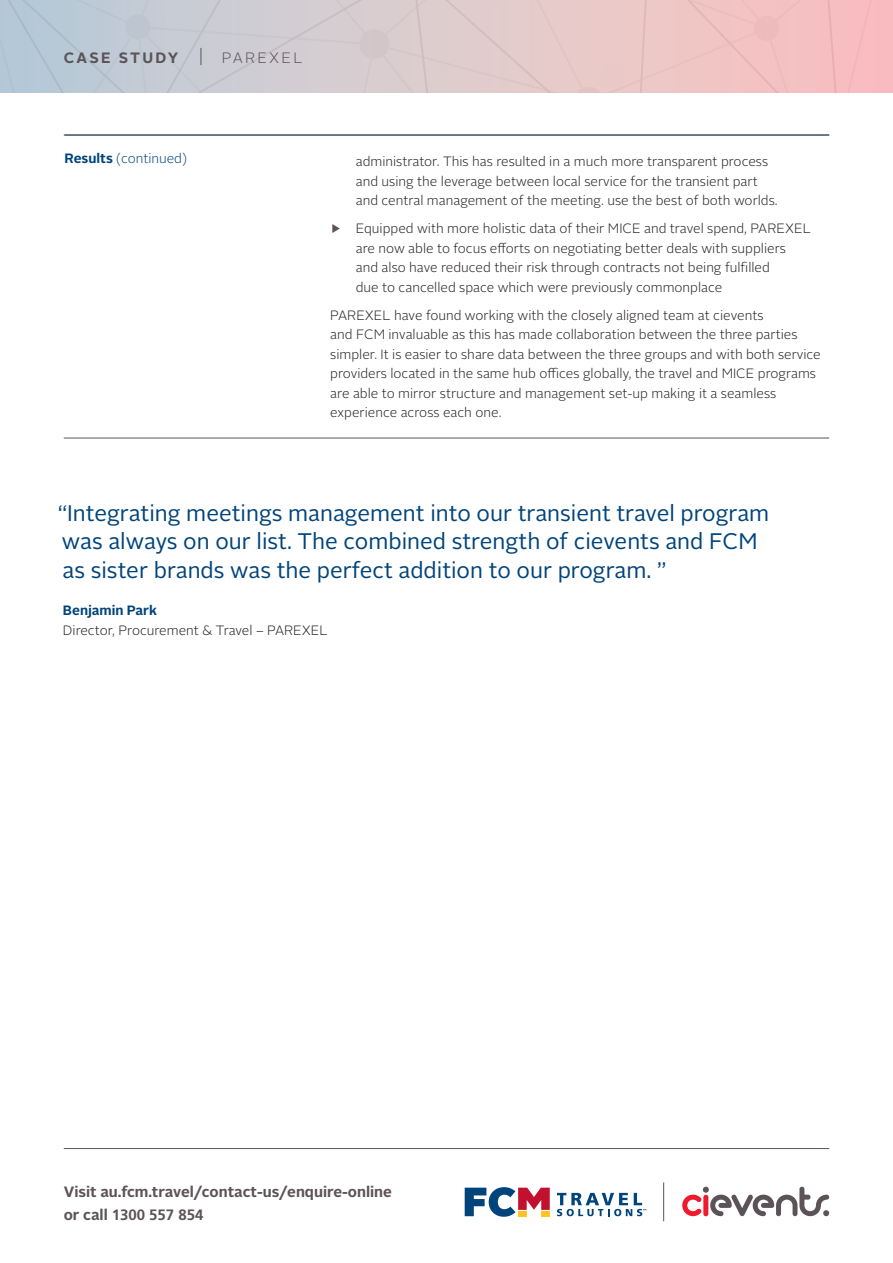
<style>
.page{position:relative;width:893px;height:1263px;background:#fff}
.page>*{position:absolute;margin:0;border:0;box-sizing:border-box;transform-origin:0 0}
.t1{font:22.5px/28.5px "Alright Sans";color:#00447b}
.t2{font:700 15px "Alright Sans";color:#5c5358}
.t3{font:700 15px "Frutiger";color:#5c5358}
.t4{font:700 15px "Alright Sans";letter-spacing:.15em;color:#5c5358}
.t5{font:300 15px "Alright Sans";letter-spacing:.15em;color:#5c5358}
.t6{font:300 13.5px/19.5px "Alright Sans";color:#231f20}
.t7{font:300 13.5px "Alright Sans";color:#00447b}
.t8{font:700 13.5px "Alright Sans";color:#00447b}
.s1{font-weight:700}
.s2{color:#5c5358}
.s3{font-family:"Alright Sans"}
</style>
<div class="page">
<hr style="left:64px;top:1148px;width:765px;height:1px;background:#5c5358">
<svg style="left:0;top:0;width:892px;height:92px;background:#dac7cb"></svg>
<hr style="left:64px;top:135px;width:765px;height:1px;background:#5c5358">
<hr style="left:64px;top:438px;width:765px;height:1px;background:#5c5358">
<hr style="left:663px;top:1182px;width:1px;height:39px;background:#5c5358">
<svg style="left:465px;top:1187px;width:85px;height:29px"></svg>
<div style="left:518px;top:1211px;width:9px;height:5px;background:#fec422"></div>
<div style="left:541px;top:1211px;width:9px;height:5px;background:#fec422"></div>
<svg style="left:557px;top:1193px;width:89px;height:23px"></svg>
<svg style="left:682px;top:1187px;width:147px;height:29px"></svg>
<p class="t4" style="left:64px;top:47px;width:116px">CASE STUDY</p>
<p class="t5" style="left:222px;top:47px;width:82px">PAREXEL</p>
<p class="t7" style="left:64px;top:149px;width:124px"><span class="s1">Results</span> (continued)</p>
<p class="t6" style="left:356px;top:152px;width:423px">administrator. This has resulted in a much more transparent process and using the leverage between local service for the transient part and central management of the meeting. use the best of both worlds.</p>
<p class="t6" style="left:356px;top:219px;width:457px;text-indent:-26px"><span class="s2">▶</span> Equipped with more holistic data of their MICE and travel spend, PAREXEL are now able to focus efforts on negotiating better deals with suppliers and also have reduced their risk through contracts not being fulfilled<br>due to cancelled space which were previously commonplace</p>
<p class="t6" style="left:330px;top:305px;width:492px">PAREXEL have found working with the closely aligned team at cievents<br>and FCM invaluable as this has made collaboration between the three parties simpler. It is easier to share data between the three groups and with both service providers located in the same hub offices globally, the travel and MICE programs are able to mirror structure and management set-up making it a seamless experience across each one.</p>
<h1 class="t1" style="left:58px;top:499px;width:713px">“Integrating meetings management into our transient travel program was always on our list. The combined strength of cievents and FCM as sister brands was the perfect addition to our program. ”</h1>
<p class="t8" style="left:63px;top:601px;width:96px">Benjamin Park</p>
<p class="t6" style="left:63px;top:620px;width:266px">Director, Procurement &amp; Travel – PAREXEL</p>
<p class="t2" style="left:64px;top:1181px;width:330px">Visit au.fcm.travel/contact-us/enquire-online</p>
<p class="t3" style="left:64px;top:1205px;width:141px"><span class="s3">or call</span> 1300 557 854</p>
</div>
